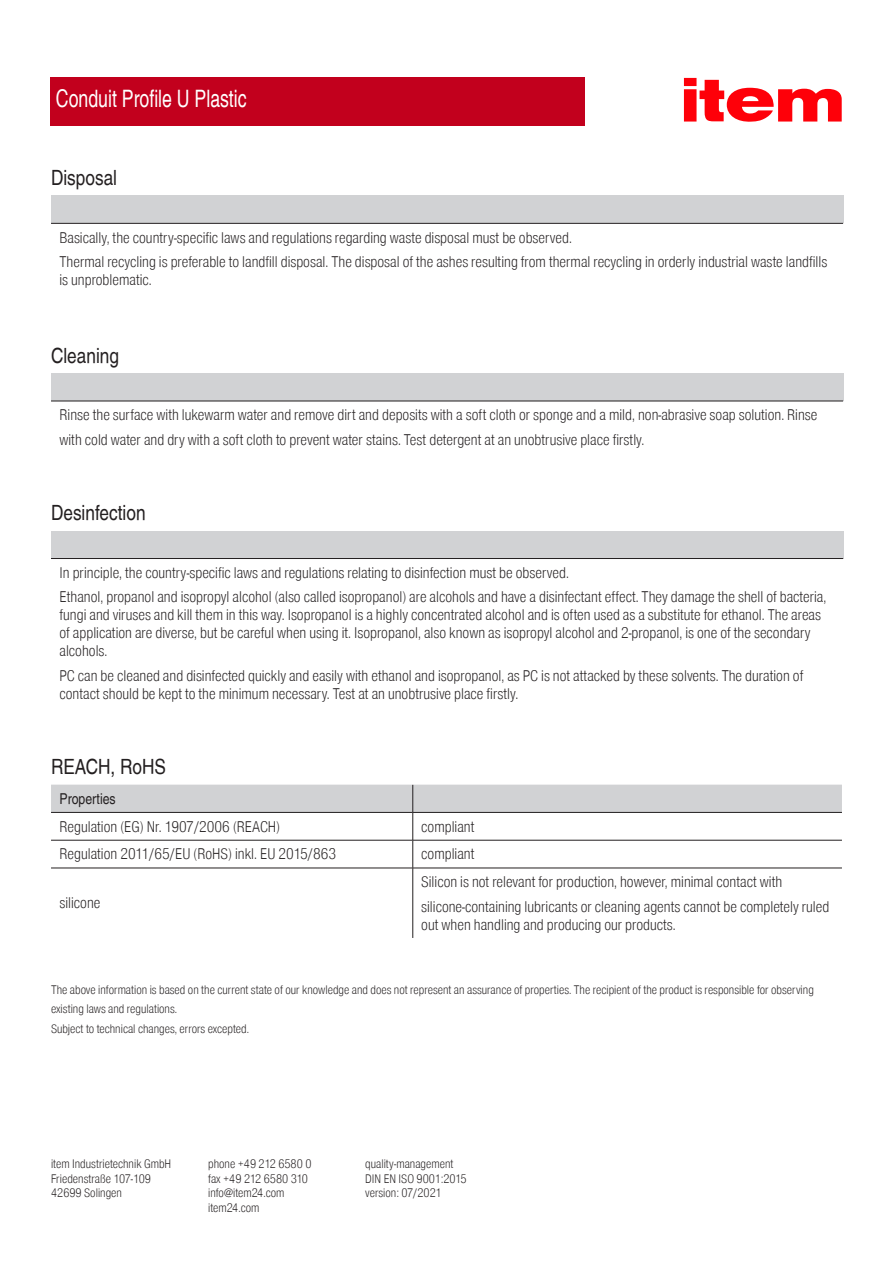
<style>
.page{position:relative;width:893px;height:1263px;background:#fff}
.page>*{position:absolute;margin:0;border:0;box-sizing:border-box;transform-origin:0 0}
.Headline_auf_rotem_B{font:24px "Item Global Reg Con";color:#fff;scale:.9 1}
.Copytext_Reg{font:21px "Nimbus Item Reg Con";color:#231f20}
.Copytext{font:15px/18px "Item Global Lig Con";color:#231f20}
.Copytext_Reg-2{font:15px "Nimbus Item Reg Con";color:#231f20}
.Copytext-2{font:12px/14.4px "Item Global Lig Con";color:#231f20}
</style>
<div class="page">
<div style="left:50px;top:78px;width:534px;height:48px;background:#c2001d"></div>
<svg style="left:684px;top:78px;width:158px;height:44px"></svg>
<div style="left:51px;top:196px;width:792px;height:27px;background:#d1d2d4"></div>
<hr style="left:51px;top:223px;width:792px;height:1px;background:#231f20">
<div style="left:51px;top:373px;width:792px;height:28px;background:#d1d2d4"></div>
<hr style="left:51px;top:401px;width:792px;height:1px;background:#231f20">
<div style="left:51px;top:531px;width:792px;height:27px;background:#d1d2d4"></div>
<hr style="left:51px;top:558px;width:792px;height:1px;background:#231f20">
<hr style="left:51px;top:868px;width:362px;height:1px;background:#231f20">
<hr style="left:412px;top:868px;width:1px;height:70px;background:#231f20">
<hr style="left:413px;top:868px;width:429px;height:1px;background:#231f20">
<svg style="left:51px;top:785px;width:791px;height:83px"></svg>
<hr style="left:413px;top:812px;width:429px;height:1px;background:#231f20">
<hr style="left:51px;top:812px;width:362px;height:1px;background:#231f20">
<p class="Headline_auf_rotem_B" style="left:56px;top:82px;width:213px">Conduit Profile U Plastic</p>
<p class="Copytext_Reg" style="left:51px;top:165px;width:68px">Disposal</p>
<p class="Copytext" style="left:60px;top:229px;width:514px">Basically, the country-specific laws and regulations regarding waste disposal must be observed.</p>
<p class="Copytext" style="left:60px;top:253px;width:769px">Thermal recycling is preferable to landfill disposal. The disposal of the ashes resulting from thermal recycling in orderly industrial waste landfills is unproblematic.</p>
<p class="Copytext_Reg" style="left:51px;top:343px;width:69px">Cleaning</p>
<p class="Copytext" style="left:60px;top:407px;width:759px">Rinse the surface with lukewarm water and remove dirt and deposits with a soft cloth or sponge and a mild, non-abrasive soap solution. Rinse</p>
<p class="Copytext" style="left:60px;top:431px;width:586px">with cold water and dry with a soft cloth to prevent water stains. Test detergent at an unobtrusive place firstly.</p>
<p class="Copytext_Reg" style="left:51px;top:500px;width:96px">Desinfection</p>
<p class="Copytext" style="left:60px;top:564px;width:511px">In principle, the country-specific laws and regulations relating to disinfection must be observed.</p>
<p class="Copytext" style="left:60px;top:588px;width:768px">Ethanol, propanol and isopropyl alcohol (also called isopropanol) are alcohols and have a disinfectant effect. They damage the shell of bacteria, fungi and viruses and kill them in this way. Isopropanol is a highly concentrated alcohol and is often used as a substitute for ethanol. The areas of application are diverse, but be careful when using it. Isopropanol, also known as isopropyl alcohol and 2-propanol, is one of the secondary alcohols.</p>
<p class="Copytext" style="left:60px;top:667px;width:745px">PC can be cleaned and disinfected quickly and easily with ethanol and isopropanol, as PC is not attacked by these solvents. The duration of contact should be kept to the minimum necessary. Test at an unobtrusive place firstly.</p>
<p class="Copytext_Reg" style="left:51px;top:754px;width:116px">REACH, RoHS</p>
<p class="Copytext_Reg-2" style="left:60px;top:790px;width:58px">Properties</p>
<p class="Copytext" style="left:60px;top:818px;width:222px">Regulation (EG) Nr. 1907/2006 (REACH)</p>
<p class="Copytext" style="left:421px;top:818px;width:55px">compliant</p>
<p class="Copytext" style="left:60px;top:846px;width:278px">Regulation 2011/65/EU (RoHS) inkl. EU 2015/863</p>
<p class="Copytext" style="left:421px;top:846px;width:55px">compliant</p>
<p class="Copytext" style="left:60px;top:895px;width:42px">silicone</p>
<p class="Copytext" style="left:421px;top:873px;width:362px">Silicon is not relevant for production, however, minimal contact with</p>
<p class="Copytext" style="left:421px;top:898px;width:410px">silicone-containing lubricants or cleaning agents cannot be completely ruled out when handling and producing our products.</p>
<p class="Copytext-2" style="left:51px;top:983px;width:764px">The above information is based on the current state of our knowledge and does not represent an assurance of properties. The recipient of the product is responsible for observing</p>
<p class="Copytext-2" style="left:51px;top:1002px;width:128px">existing laws and regulations.</p>
<p class="Copytext-2" style="left:51px;top:1022px;width:200px">Subject to technical changes, errors excepted.</p>
<p class="Copytext-2" style="left:51px;top:1157px;width:122px">item Industrietechnik GmbH<br>Friedenstraße 107-109<br>42699 Solingen</p>
<p class="Copytext-2" style="left:208px;top:1157px;width:105px">phone +49 212 6580 0 fax +49 212 6580 310 info@item24.com item24.com</p>
<p class="Copytext-2" style="left:365px;top:1157px;width:103px">quality-management<br>DIN EN ISO 9001:2015 version: 07/2021</p>
</div>
